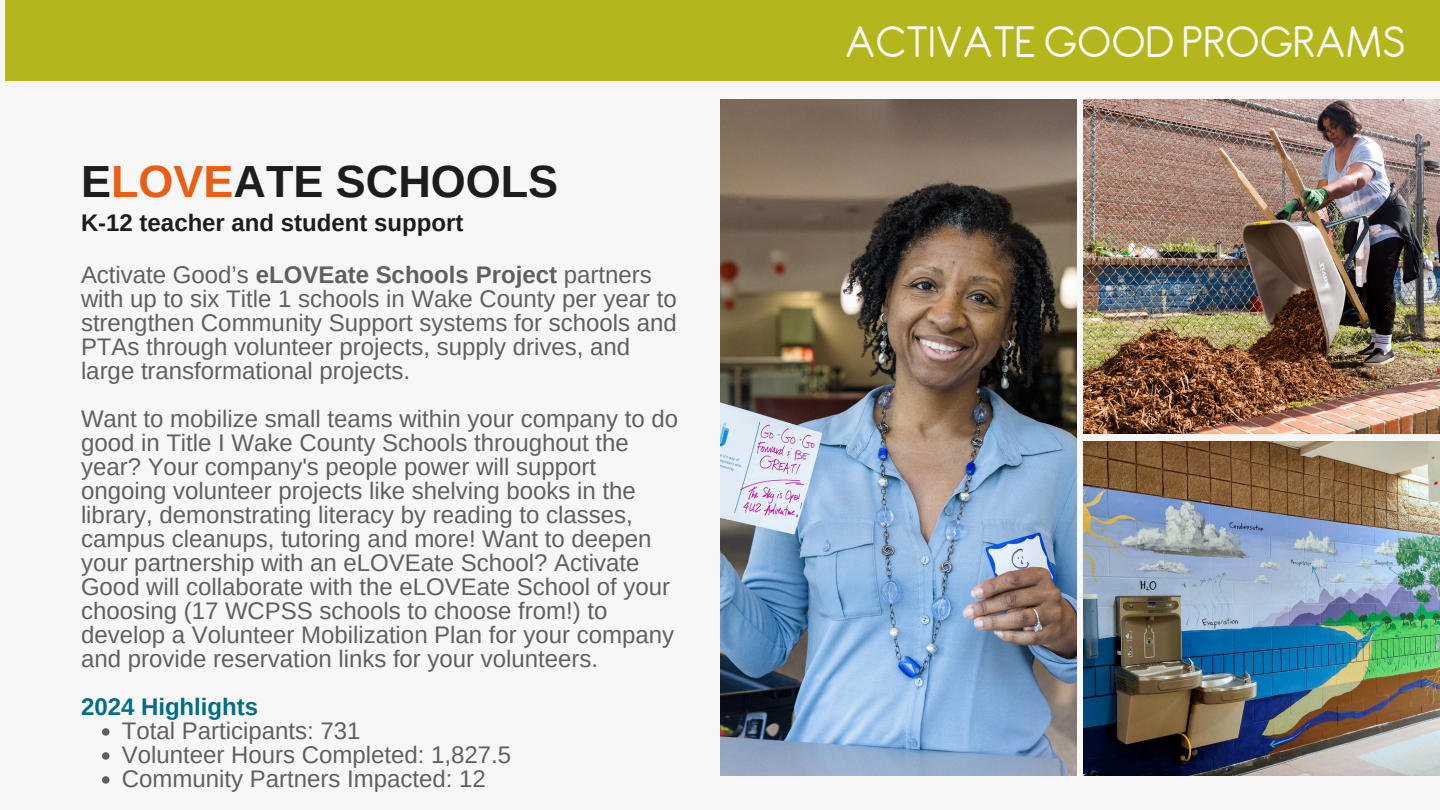
<style>
.page{position:relative;width:1440px;height:810px;background:#f7f7f7}
.page>*{position:absolute;margin:0;border:0;box-sizing:border-box;transform-origin:0 0}
.t1{font:48px "Antipasto";color:#f7f7f7}
.t2{font:700 45px "Arimo";color:#1d1d1f}
.t3{font:24px/24px "Arimo";color:#606060}
.t4{font:700 24px "Arimo";color:#1d1d1f}
.t5{font:700 24px "Arimo";color:#006d83}
.s1{color:#e95d14}
.s2{font-weight:700}
</style>
<div class="page">
<img style="left:1084px;top:99px;width:356px;height:335px">
<img style="left:1084px;top:441px;width:356px;height:334px">
<img style="left:720px;top:99px;width:356px;height:676px">
<div style="left:5px;top:0;width:1435px;height:81px;background:#b3b71b"></div>
<svg style="left:102px;top:728px;width:8px;height:8px"></svg>
<svg style="left:102px;top:752px;width:8px;height:8px"></svg>
<svg style="left:102px;top:776px;width:8px;height:8px"></svg>
<h2 class="t2" style="left:81px;top:156px;width:479px">E<span class="s1">LOVE</span>ATE SCHOOLS</h2>
<p class="t4" style="left:81px;top:210px;width:384px">K-12 teacher and student support</p>
<h1 class="t3" style="left:81px;top:262px;width:597px">Activate Good’s <span class="s2">eLOVEate Schools Project</span> partners with up to six Title 1 schools in Wake County per year to strengthen Community Support systems for schools and PTAs through volunteer projects, supply drives, and large transformational projects.</h1>
<h3 class="t3" style="left:81px;top:406px;width:599px">Want to mobilize small teams within your company to do good in Title I Wake County Schools throughout the year? Your company's people power will support ongoing volunteer projects like shelving books in the library, demonstrating literacy by reading to classes, campus cleanups, tutoring and more! Want to deepen your partnership with an eLOVEate School? Activate Good will collaborate with the eLOVEate School of your choosing (17 WCPSS schools to choose from!) to develop a Volunteer Mobilization Plan for your company and provide reservation links for your volunteers.</h3>
<p class="t5" style="left:81px;top:693px;width:179px">2024 Highlights</p>
<p class="t3" style="left:122px;top:718px;width:240px">Total Participants: 731</p>
<h3 class="t3" style="left:122px;top:742px;width:391px">Volunteer Hours Completed: 1,827.5</h3>
<p class="t3" style="left:122px;top:766px;width:365px">Community Partners Impacted: 12</p>
<p class="t1" style="left:845px;top:13px;width:562px">ACTIVATEGOOD PROGRAMS</p>
</div>
